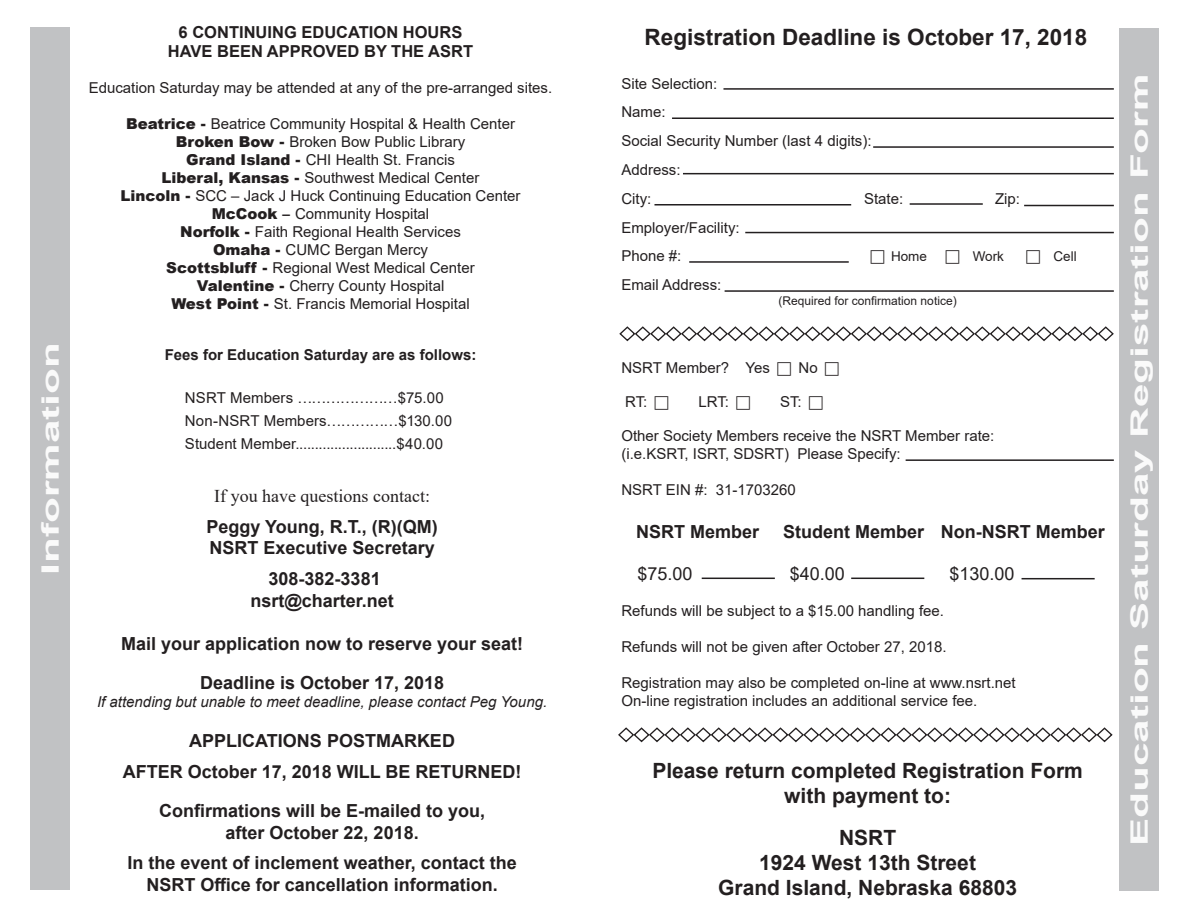
<style>
.page{position:relative;width:1188px;height:918px;background:#fff}
.page>*{position:absolute;margin:0;border:0;box-sizing:border-box;transform-origin:0 0}
.t1{font:700 24px "Arial";color:#fafafa;scale:1.76 1}
.t2{font:700 22.5px "Arial";color:#231f20}
.t3{font:700 21px "Arial";color:#231f20}
.t4{font:700 18px "Arial";color:#231f20}
.t5{font:18px "Times New Roman";color:#231f20}
.t6{font:18px "Arial";color:#231f20}
.t7{font:700 16.5px "Arial";color:#231f20}
.t8{font:15px/28.8px "Arial";color:#231f20}
.t9{font:italic 15px "Arial";color:#231f20}
.t10{font:700 15px "Arial";color:#231f20}
.t11{font:13.5px "Arial";color:#231f20}
.t12{font:12px "Arial";color:#231f20}
.s1{font-weight:900}
</style>
<div class="page">
<div style="left:1119px;top:29px;width:40px;height:862px;background:#c1c2c4"></div>
<hr style="left:702px;top:578px;width:73px;height:1px;background:#231f20">
<hr style="left:1022px;top:578px;width:73px;height:1px;background:#231f20">
<svg style="left:619px;top:326px;width:495px;height:16px"></svg>
<svg style="left:618px;top:727px;width:495px;height:16px"></svg>
<hr style="left:723px;top:88px;width:391px;height:2px;background:#231f20">
<hr style="left:672px;top:117px;width:442px;height:2px;background:#231f20">
<hr style="left:873px;top:146px;width:241px;height:2px;background:#231f20">
<hr style="left:683px;top:173px;width:431px;height:1px;background:#231f20">
<hr style="left:745px;top:232px;width:369px;height:1px;background:#231f20">
<hr style="left:689px;top:261px;width:160px;height:2px;background:#231f20">
<hr style="left:725px;top:290px;width:389px;height:2px;background:#231f20">
<hr style="left:906px;top:459px;width:208px;height:2px;background:#231f20">
<hr style="left:851px;top:578px;width:73px;height:1px;background:#231f20">
<hr style="left:654px;top:204px;width:197px;height:2px;background:#231f20">
<hr style="left:910px;top:203px;width:73px;height:2px;background:#231f20">
<hr style="left:1024px;top:205px;width:90px;height:1px;background:#231f20">
<div style="left:30px;top:27px;width:40px;height:863px;background:#c1c2c4"></div>
<p class="t1" style="left:33px;top:575px;width:134px;rotate:-90deg">Information</p>
<p class="t7" style="left:179px;top:20px;width:285px">6 CONTINUING EDUCATION HOURS</p>
<p class="t7" style="left:168px;top:40px;width:307px">HAVE BEEN APPROVED BY THE ASRT</p>
<p class="t8" style="left:89px;top:74px;width:465px">Education Saturday may be attended at any of the pre-arranged sites.</p>
<p class="t8" style="left:126px;top:110px;width:391px"><span class="s1">Beatrice -</span> Beatrice Community Hospital &amp; Health Center</p>
<p class="t8" style="left:176px;top:128px;width:291px"><span class="s1">Broken Bow -</span> Broken Bow Public Library</p>
<p class="t8" style="left:186px;top:146px;width:270px"><span class="s1">Grand Island -</span> CHI Health St. Francis</p>
<p class="t8" style="left:162px;top:164px;width:319px"><span class="s1">Liberal, Kansas -</span> Southwest Medical Center</p>
<p class="t8" style="left:120px;top:182px;width:402px"><span class="s1">Lincoln -</span> SCC – Jack J Huck Continuing Education Center</p>
<p class="t8" style="left:212px;top:200px;width:219px"><span class="s1">McCook –</span> Community Hospital</p>
<p class="t8" style="left:180px;top:218px;width:282px"><span class="s1">Norfolk -</span> Faith Regional Health Services</p>
<p class="t8" style="left:213px;top:236px;width:217px"><span class="s1">Omaha -</span> CUMC Bergan Mercy</p>
<p class="t8" style="left:166px;top:254px;width:310px"><span class="s1">Scottsbluff -</span> Regional West Medical Center</p>
<p class="t8" style="left:197px;top:272px;width:249px"><span class="s1">Valentine -</span> Cherry County Hospital</p>
<p class="t8" style="left:171px;top:290px;width:300px"><span class="s1">West Point -</span> St. Francis Memorial Hospital</p>
<p class="t10" style="left:165px;top:344px;width:313px">Fees for Education Saturday are as follows:</p>
<p class="t8" style="left:185px;top:383px;width:260px">NSRT Members …………………$75.00</p>
<p class="t8" style="left:185px;top:406px;width:269px">Non-NSRT Members……………$130.00</p>
<p class="t8" style="left:185px;top:429px;width:260px">Student Member..........................$40.00</p>
<p class="t5" style="left:214px;top:483px;width:217px">If you have questions contact:</p>
<p class="t4" style="left:206px;top:514px;width:233px">Peggy Young, R.T., (R)(QM)</p>
<p class="t4" style="left:210px;top:535px;width:227px">NSRT Executive Secretary</p>
<p class="t4" style="left:269px;top:566px;width:114px">308-382-3381</p>
<p class="t4" style="left:250px;top:588px;width:145px">nsrt@charter.net</p>
<p class="t4" style="left:121px;top:631px;width:404px">Mail your application now to reserve your seat!</p>
<p class="t4" style="left:200px;top:670px;width:246px">Deadline is October 17, 2018</p>
<p class="t9" style="left:97px;top:692px;width:452px">If attending but unable to meet deadline, please contact Peg Young.</p>
<p class="t4" style="left:189px;top:728px;width:267px">APPLICATIONS POSTMARKED</p>
<p class="t4" style="left:123px;top:759px;width:400px">AFTER October 17, 2018 WILL BE RETURNED!</p>
<p class="t4" style="left:159px;top:798px;width:328px">Confirmations will be E-mailed to you,</p>
<p class="t4" style="left:226px;top:820px;width:195px">after October 22, 2018.</p>
<p class="t4" style="left:128px;top:850px;width:391px">In the event of inclement weather, contact the</p>
<p class="t4" style="left:146px;top:872px;width:353px">NSRT Office for cancellation information.</p>
<p class="t2" style="left:645px;top:22px;width:444px">Registration Deadline is October 17, 2018</p>
<p class="t8" style="left:621px;top:69px;width:97px">Site Selection:<br>Name:</p>
<p class="t8" style="left:621px;top:126px;width:252px">Social Security Number (last 4 digits):</p>
<p class="t8" style="left:621px;top:155px;width:61px">Address:</p>
<p class="t8" style="left:621px;top:184px;width:31px">City:</p>
<p class="t8" style="left:864px;top:184px;width:41px">State:</p>
<p class="t8" style="left:995px;top:184px;width:27px">Zip:</p>
<p class="t8" style="left:621px;top:213px;width:120px">Employer/Facility:</p>
<p class="t8" style="left:621px;top:242px;width:62px">Phone #:</p>
<p class="t11" style="left:891px;top:247px;width:38px">Home</p>
<p class="t11" style="left:973px;top:247px;width:33px">Work</p>
<p class="t11" style="left:1054px;top:247px;width:25px">Cell</p>
<p class="t8" style="left:621px;top:270px;width:102px">Email Address:</p>
<p class="t12" style="left:779px;top:292px;width:180px">(Required for confirmation notice)</p>
<p class="t8" style="left:621px;top:353px;width:150px">NSRT Member? Yes</p>
<p class="t8" style="left:799px;top:353px;width:21px">No</p>
<p class="t8" style="left:625px;top:387px;width:24px">RT:</p>
<p class="t8" style="left:698px;top:387px;width:32px">LRT:</p>
<p class="t8" style="left:780px;top:387px;width:23px">ST:</p>
<p class="t8" style="left:621px;top:422px;width:374px">Other Society Members receive the NSRT Member rate:</p>
<p class="t8" style="left:621px;top:440px;width:281px">(i.e.KSRT, ISRT, SDSRT) Please Specify:</p>
<p class="t8" style="left:621px;top:476px;width:176px">NSRT EIN #: 31-1703260</p>
<p class="t4" style="left:636px;top:519px;width:125px">NSRT Member</p>
<p class="t4" style="left:783px;top:519px;width:143px">Student Member</p>
<p class="t4" style="left:941px;top:519px;width:165px">Non-NSRT Member</p>
<p class="t6" style="left:637px;top:561px;width:57px">$75.00</p>
<p class="t6" style="left:790px;top:561px;width:57px">$40.00</p>
<p class="t6" style="left:949px;top:561px;width:67px">$130.00</p>
<p class="t8" style="left:621px;top:596px;width:324px">Refunds will be subject to a $15.00 handling fee.</p>
<p class="t8" style="left:621px;top:632px;width:327px">Refunds will not be given after October 27, 2018.</p>
<p class="t8" style="left:621px;top:668px;width:396px">Registration may also be completed on-line at www.nsrt.net</p>
<p class="t8" style="left:621px;top:686px;width:357px">On-line registration includes an additional service fee.</p>
<p class="t3" style="left:652px;top:756px;width:432px">Please return completed Registration Form</p>
<p class="t3" style="left:784px;top:781px;width:168px">with payment to:</p>
<p class="t3" style="left:839px;top:822px;width:59px">NSRT</p>
<p class="t3" style="left:759px;top:848px;width:218px">1924 West 13th Street</p>
<p class="t3" style="left:718px;top:873px;width:300px">Grand Island, Nebraska 68803</p>
<p class="t1" style="left:1122px;top:846px;width:440px;rotate:-90deg">Education Saturday Registration Form</p>
</div>
